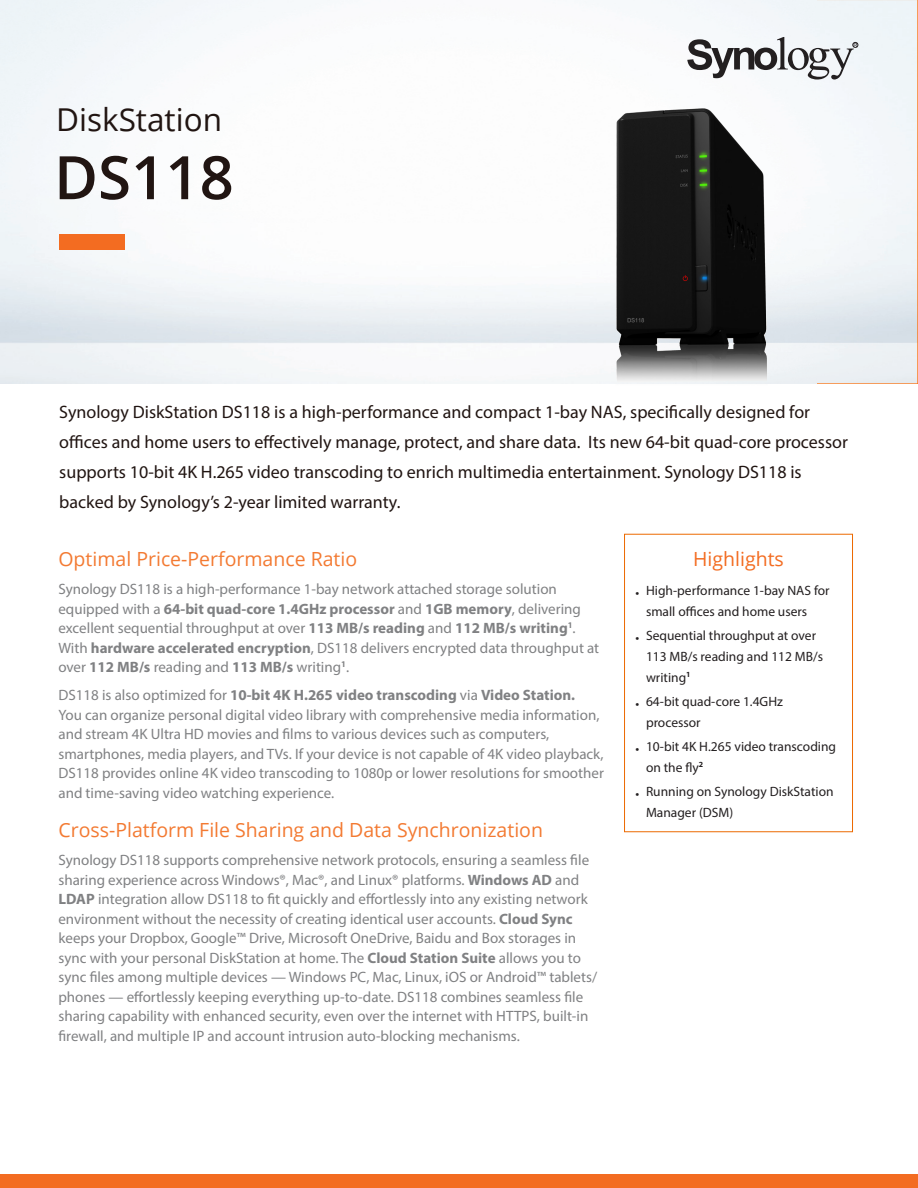
<style>
.page{position:relative;width:918px;height:1188px;background:#fff}
.page>*{position:absolute;margin:0;border:0;box-sizing:border-box;transform-origin:0 0}
.Model_Name{font:600 60px "Open Sans";color:#211512}
.Product_Type{font:31.5px "Open Sans";color:#211512}
.Chapter_Title_1{font:19.5px "Open Sans";color:#f37a32}
.Selling_Title{font:19.5px "Open Sans";color:#f36c21}
.Introduction{font:18px/30px "Myriad Pro";color:#211512}
.Body_Content{font:15px/19.5px "Myriad Pro";color:#808183}
.t1{font:13.5px/21px "Myriad Pro";color:#231f20}
.s1{font-weight:700}
</style>
<div class="page">
<div style="left:0;top:1174px;width:918px;height:14px;background:#f36c21"></div>
<svg style="left:687px;top:37px;width:171px;height:43px"></svg>
<div style="left:59px;top:234px;width:66px;height:16px;background:#f36c21"></div>
<div style="left:624px;top:534px;width:229px;height:298px;border:1px solid #ec6900"></div>
<img style="left:615px;top:107px;width:153px;height:277px">
<p class="Product_Type" style="left:56px;top:98px;width:167px">DiskStation</p>
<p class="Model_Name" style="left:54px;top:136px;width:181px">DS118</p>
<p class="Introduction" style="left:59px;top:397px;width:790px">Synology DiskStation DS118 is a high-performance and compact 1-bay NAS, specifically designed for offices and home users to effectively manage, protect, and share data. Its new 64-bit quad-core processor supports 10-bit 4K H.265 video transcoding to enrich multimedia entertainment. Synology DS118 is backed by Synology’s 2-year limited warranty.</p>
<p class="Chapter_Title_1" style="left:58px;top:546px;width:300px">Optimal Price-Performance Ratio</p>
<p class="Body_Content" style="left:58px;top:579px;width:542px">Synology DS118 is a high-performance 1-bay network attached storage solution equipped with a <span class="s1">64-bit quad-core 1.4GHz processor</span> and <span class="s1">1GB memory</span>, delivering excellent sequential throughput at over <span class="s1">113 MB/s reading</span> and <span class="s1">112 MB/s writing</span><sup>1</sup>.<br>With <span class="s1">hardware accelerated encryption</span>, DS118 delivers encrypted data throughput at over <span class="s1">112 MB/s</span> reading and <span class="s1">113 MB/s</span> writing<sup>1</sup>.</p>
<p class="Body_Content" style="left:58px;top:685px;width:547px">DS118 is also optimized for <span class="s1">10-bit 4K H.265 video transcoding</span> via <span class="s1">Video Station.<br></span>You can organize personal digital video library with comprehensive media information, and stream 4K Ultra HD movies and films to various devices such as computers, smartphones, media players, and TVs. If your device is not capable of 4K video playback, DS118 provides online 4K video transcoding to 1080p or lower resolutions for smoother and time-saving video watching experience.</p>
<p class="Chapter_Title_1" style="left:58px;top:817px;width:486px">Cross-Platform File Sharing and Data Synchronization</p>
<p class="Body_Content" style="left:58px;top:850px;width:540px">Synology DS118 supports comprehensive network protocols, ensuring a seamless file sharing experience across Windows®, Mac®, and Linux® platforms. <span class="s1">Windows AD</span> and <span class="s1">LDAP</span> integration allow DS118 to fit quickly and effortlessly into any existing network environment without the necessity of creating identical user accounts. <span class="s1">Cloud Sync </span>keeps your Dropbox, Google™ Drive, Microsoft OneDrive, Baidu and Box storages in sync with your personal DiskStation at home. The <span class="s1">Cloud Station Suite</span> allows you to sync files among multiple devices — Windows PC, Mac, Linux, iOS or Android™ tablets/ phones — effortlessly keeping everything up-to-date. DS118 combines seamless file sharing capability with enhanced security, even over the internet with HTTPS, built-in firewall, and multiple IP and account intrusion auto-blocking mechanisms.</p>
<p class="Selling_Title" style="left:693px;top:545px;width:92px">Highlights</p>
<p class="t1" style="left:646px;top:579px;width:185px;text-indent:-11px">• High-performance 1-bay NAS for small offices and home users</p>
<p class="t1" style="left:646px;top:624px;width:179px;text-indent:-11px">• Sequential throughput at over<br>113 MB/s reading and 112 MB/s writing<sup>1</sup></p>
<p class="t1" style="left:646px;top:690px;width:139px;text-indent:-11px">• 64-bit quad-core 1.4GHz processor</p>
<p class="t1" style="left:646px;top:735px;width:192px;text-indent:-11px">• 10-bit 4K H.265 video transcoding on the fly<sup>2</sup></p>
<p class="t1" style="left:646px;top:780px;width:189px;text-indent:-11px">• Running on Synology DiskStation<br>Manager (DSM)</p>
</div>
